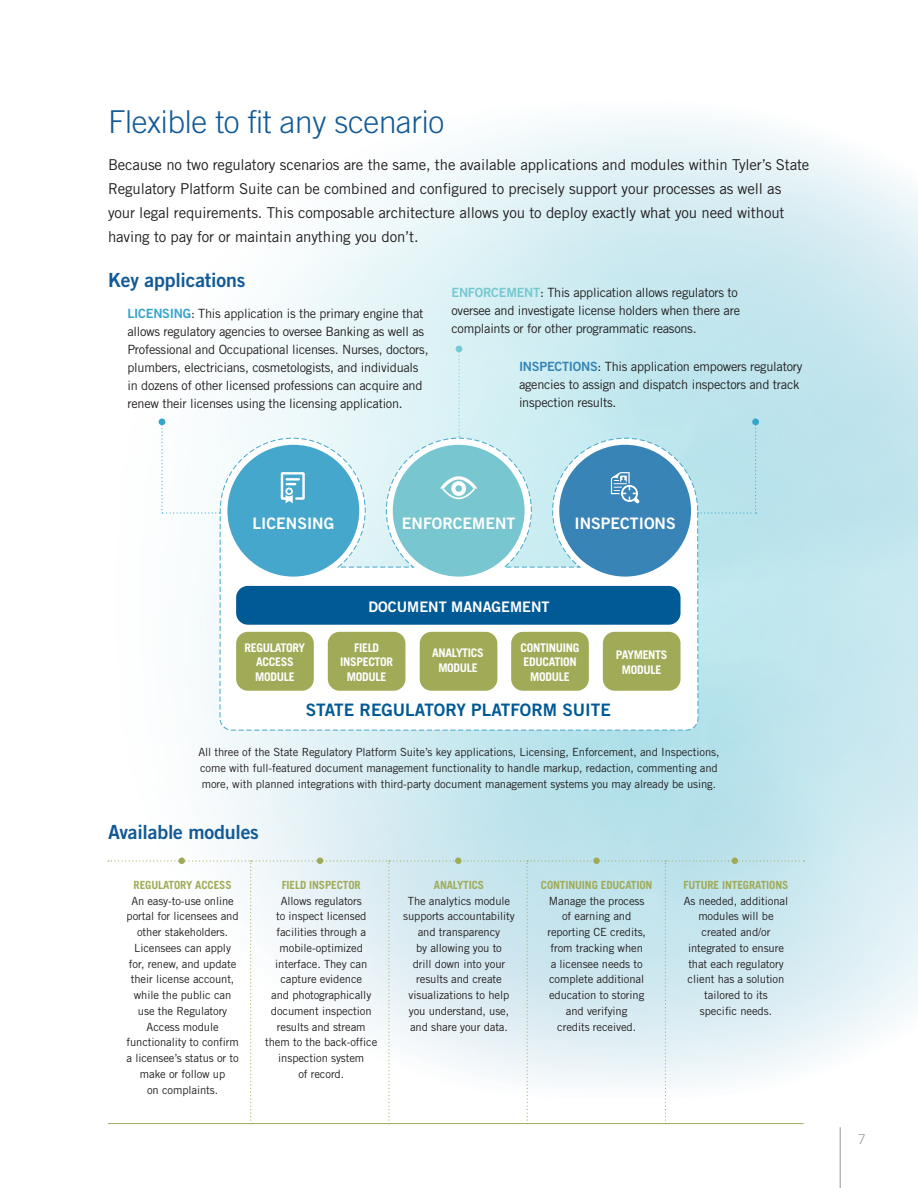
<style>
.page{position:relative;width:918px;height:1188px;background:#fff}
.page>*{position:absolute;margin:0;border:0;box-sizing:border-box;transform-origin:0 0}
.Blue_headline_thin{font:300 31.5px "Trade Gothic";letter-spacing:-.01em;color:#125a96}
.blue_header{font:19.5px "Trade Gothic Bold Two";letter-spacing:-.01em;color:#125a96}
.t1{font:17.1px "Trade Gothic Bold Two";color:#005a95}
.t2{font:15.9px "Trade Gothic Bold Two";color:#fff}
.Body{font:15px/24px "Trade Gothic";letter-spacing:-.01em;color:#231f20}
.t3{font:14.55px "Trade Gothic Bold Two";color:#fff}
.t4{font:300 13.5px "Trade Gothic";color:#939598}
.Body-2{font:12.75px/18px "Trade Gothic";letter-spacing:-.02em;color:#231f20}
.t5{font:700 11.85px/14.5px "Trade Gothic";letter-spacing:-.025em;color:#fff;text-align:center}
.Body-3{font:11.25px/15.8px "Trade Gothic";letter-spacing:-.01em;color:#231f20;text-align:center}
.s1{font-family:"Trade Gothic Bold Two";color:#33a5cb}
.s2{font-family:"Trade Gothic Bold Two";color:#76c8d1}
.s3{font-family:"Trade Gothic Bold Two";color:#3685b6}
.s4{font-weight:700;color:#a0ab57}
</style>
<div class="page">
<img style="left:107px;top:119px;width:811px;height:943px">
<hr style="left:840px;top:1127px;width:1px;height:61px;background:#939598">
<svg style="left:108px;top:858px;width:697px;height:266px"></svg>
<svg style="left:219px;top:437px;width:480px;height:294px"></svg>
<div style="left:236px;top:586px;width:445px;height:39px;background:#005a95;border-radius:12px"></div>
<div style="left:559px;top:445px;width:132px;height:132px;background:#3984b6;border-radius:50%"></div>
<div style="left:511px;top:632px;width:78px;height:59px;background:#a0aa57;border-radius:12px"></div>
<div style="left:603px;top:632px;width:78px;height:59px;background:#a0aa57;border-radius:12px"></div>
<div style="left:328px;top:632px;width:77px;height:59px;background:#a0aa57;border-radius:12px"></div>
<div style="left:236px;top:632px;width:78px;height:59px;background:#a0aa57;border-radius:12px"></div>
<div style="left:420px;top:632px;width:77px;height:59px;background:#a0aa57;border-radius:12px"></div>
<svg style="left:611px;top:472px;width:29px;height:31px"></svg>
<div style="left:227px;top:445px;width:132px;height:132px;background:#44a7cb;border-radius:50%"></div>
<svg style="left:281px;top:472px;width:24px;height:31px"></svg>
<div style="left:393px;top:445px;width:132px;height:132px;background:#78c6d0;border-radius:50%"></div>
<svg style="left:440px;top:476px;width:37px;height:23px"></svg>
<svg style="left:161px;top:421px;width:59px;height:93px"></svg>
<div style="left:159px;top:418px;width:6px;height:7px;background:#33a5cb;border-radius:50%"></div>
<div style="left:698px;top:421px;width:59px;height:93px;background:#b9e3ec"></div>
<div style="left:752px;top:418px;width:7px;height:7px;background:#33a5cb;border-radius:50%"></div>
<svg style="left:456px;top:346px;width:6px;height:91px"></svg>
<p class="Blue_headline_thin" style="left:108px;top:103px;width:338px">Flexible to fit any scenario</p>
<p class="Body" style="left:108px;top:153px;width:703px">Because no two regulatory scenarios are the same, the available applications and modules within Tyler’s State Regulatory Platform Suite can be combined and configured to precisely support your processes as well as your legal requirements. This composable architecture allows you to deploy exactly what you need without having to pay for or maintain anything you don’t.</p>
<p class="blue_header" style="left:108px;top:268px;width:139px">Key applications</p>
<p class="Body-2" style="left:127px;top:304px;width:303px"><span class="s1">LICENSING</span>: This application is the primary engine that allows regulatory agencies to oversee Banking as well as Professional and Occupational licenses. Nurses, doctors, plumbers, electricians, cosmetologists, and individuals in dozens of other licensed professions can acquire and renew their licenses using the licensing application.</p>
<p class="Body-2" style="left:452px;top:284px;width:290px"><span class="s2">ENFORCEMENT</span>: This application allows regulators to oversee and investigate license holders when there are complaints or for other programmatic reasons.</p>
<p class="Body-2" style="left:519px;top:357px;width:285px"><span class="s3">INSPECTIONS</span>: This application empowers regulatory agencies to assign and dispatch inspectors and track inspection results.</p>
<p class="t2" style="left:253px;top:513px;width:83px">LICENSING</p>
<p class="t2" style="left:402px;top:513px;width:115px">ENFORCEMENT</p>
<p class="t2" style="left:575px;top:513px;width:103px">INSPECTIONS</p>
<p class="t3" style="left:369px;top:597px;width:183px">DOCUMENT MANAGEMENT</p>
<p class="t5" style="left:245px;top:640px;width:62px">REGULATORY<br>ACCESS<br>MODULE</p>
<p class="t5" style="left:432px;top:646px;width:53px">ANALYTICS<br>MODULE</p>
<p class="t1" style="left:306px;top:699px;width:307px">STATE REGULATORY PLATFORM SUITE</p>
<p class="t5" style="left:521px;top:640px;width:60px">CONTINUING<br>EDUCATION<br>MODULE</p>
<p class="t5" style="left:616px;top:648px;width:53px">PAYMENTS<br>MODULE</p>
<p class="t5" style="left:340px;top:640px;width:55px">FIELD<br>INSPECTOR<br>MODULE</p>
<p class="Body-3" style="left:198px;top:744px;width:523px;text-align:left">All three of the State Regulatory Platform Suite’s key applications, Licensing, Enforcement, and Inspections, come with full-featured document management functionality to handle markup, redaction, commenting and more, with planned integrations with third-party document management systems you may already be using.</p>
<p class="blue_header" style="left:108px;top:820px;width:152px">Available modules</p>
<p class="Body-3" style="left:126px;top:877px;width:114px"><span class="s4">REGULATORY ACCESS<br></span>An easy-to-use online portal for licensees and other stakeholders.<br>Licensees can apply for, renew, and update their license account, while the public can use the Regulatory<br>Access module functionality to confirm a licensee’s status or to make or follow up<br>on complaints.</p>
<p class="Body-3" style="left:265px;top:877px;width:114px"><span class="s4">FIELD INSPECTOR<br></span>Allows regulators<br>to inspect licensed facilities through a mobile-optimized interface. They can capture evidence<br>and photographically document inspection results and stream them to the back-office inspection system<br>of record.</p>
<p class="Body-3" style="left:403px;top:877px;width:113px"><span class="s4">ANALYTICS<br></span>The analytics module supports accountability and transparency<br>by allowing you to<br>drill down into your results and create visualizations to help you understand, use, and share your data.</p>
<p class="Body-3" style="left:541px;top:877px;width:113px"><span class="s4">CONTINUING EDUCATION<br></span>Manage the process<br>of earning and reporting CE credits, from tracking when<br>a licensee needs to complete additional education to storing and verifying<br>credits received.</p>
<p class="Body-3" style="left:684px;top:877px;width:106px"><span class="s4">FUTURE INTEGRATIONS<br></span>As needed, additional modules will be created and/or integrated to ensure that each regulatory client has a solution tailored to its<br>specific needs.</p>
<p class="t4" style="left:858px;top:1131px;width:9px">7</p>
</div>
